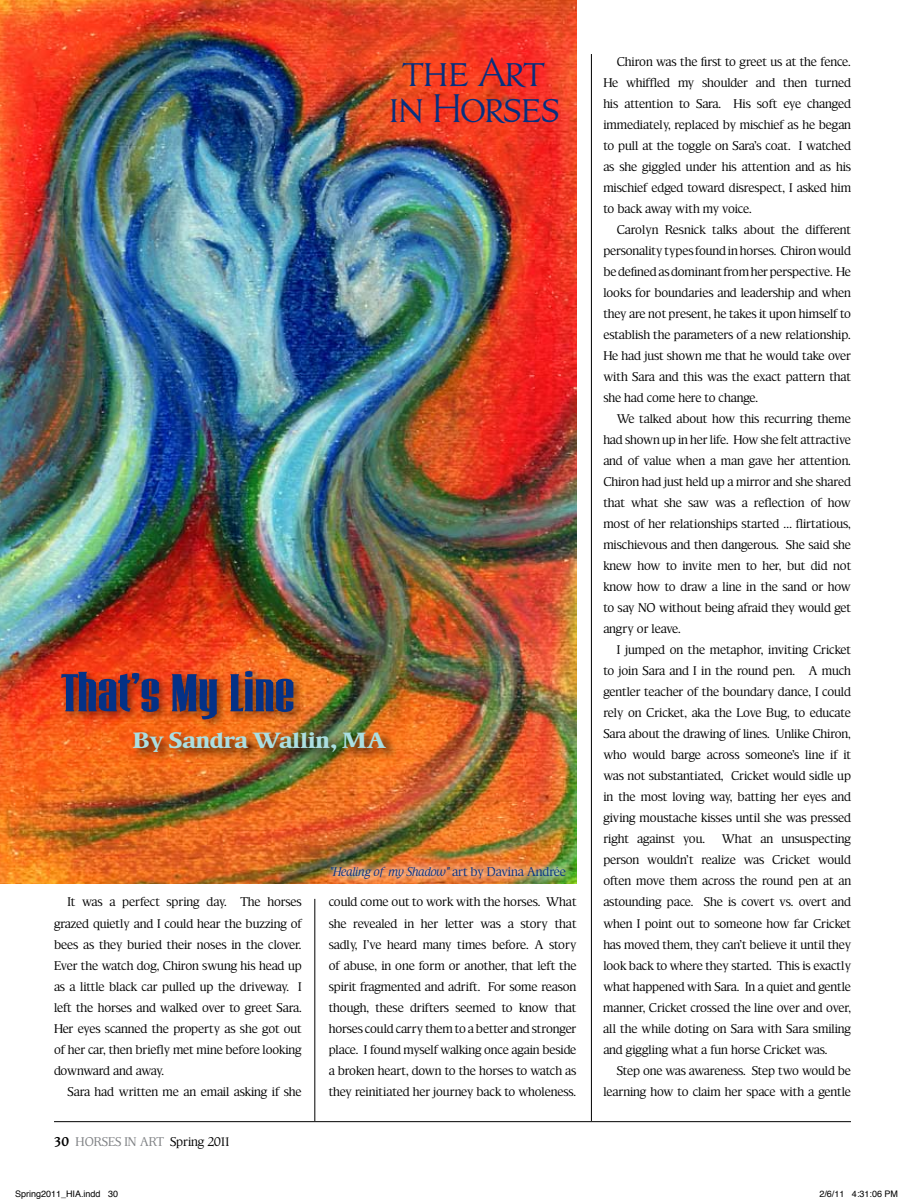
<style>
.page{position:relative;width:905px;height:1202px;background:#fff}
.page>*{position:absolute;margin:0;border:0;box-sizing:border-box;transform-origin:0 0}
.t1{font:54px "LHF Orchard Reg";color:#043186}
.t2{font:45px/36px "LHF Essendine Small Caps";color:#062f7f;text-align:center}
.t3{font:700 21px "TF Habitat Expanded";color:#acdfe2}
.t4{font:12px/21px "TF Habitat";color:#000}
.t5{font:italic 12px "TF Habitat";color:#043186}
.t6{font:12px "TF Habitat";color:#808285}
.t7{font:9px "Helvetica";color:#000}
.s1{font-style:inherit}
.s2{font-weight:600;color:#000}
.s3{color:#000}
.s4{font-style:normal}
</style>
<div class="page">
<hr style="left:591px;top:54px;width:1px;height:1066px;background:#000">
<hr style="left:54px;top:1121px;width:796px;height:1px;background:#000">
<img style="left:0;top:0;width:576px;height:883px">
<div style="left:57px;top:666px;width:247px;height:64px;background:#000;opacity:.5"></div>
<div style="left:130px;top:728px;width:268px;height:36px;background:#000;opacity:.75"></div>
<div style="left:319px;top:856px;width:254px;height:30px;background:#fff;opacity:.87"></div>
<hr style="left:314px;top:898px;width:1px;height:222px;background:#000">
<h2 class="t2" style="left:388px;top:54px;width:171px">the Art in Horses</h2>
<h1 class="t1" style="left:61px;top:664px;width:235px">That’s My Line</h1>
<h3 class="t3" style="left:133px;top:727px;width:255px">By Sandra Wallin, <span class="s1">MA</span></h3>
<p class="t4" style="left:54px;top:891px;width:249px">It was a perfect spring day. The horses grazed quietly and I could hear the buzzing of bees as they buried their noses in the clover.<br>Ever the watch dog, Chiron swung his head up as a little black car pulled up the driveway. I left the horses and walked over to greet Sara.<br>Her eyes scanned the property as she got out of her car, then briefly met mine before looking downward and away.<br>S ara had written me an email asking if she</p>
<p class="t6" style="left:54px;top:1134px;width:178px"><span class="s2">30</span> Horses in Art <span class="s3">Spring 2011</span></p>
<p class="t5" style="left:328px;top:865px;width:239px">"Healing of my Shadow" <span class="s4">art by Davina Andrée</span></p>
<p class="t4" style="left:328px;top:891px;width:249px;text-align:justify">could come out to work with the horses. What she revealed in her letter was a story that sadly, I’ve heard many times before. A story of abuse, in one form or another, that left the spirit fragmented and adrift. For some reason though, these drifters seemed to know that horses could carry them to a better and stronger place. I found myself walking once again beside a broken heart, down to the horses to watch as they reinitiated her journey back to wholeness.</p>
<p class="t4" style="left:603px;top:51px;width:249px;text-align:justify;text-indent:14px">Chiron was the first to greet us at the fence.<br>He whiffled my shoulder and then turned his attention to Sara. His soft eye changed immediately, replaced by mischief as he began to pull at the toggle on Sara’s coat. I watched as she giggled under his attention and as his mischief edged toward disrespect, I asked him to back away with my voice.</p>
<p class="t4" style="left:603px;top:219px;width:249px;text-align:justify;text-indent:14px">Carolyn Resnick talks about the different personality types found in horses. Chiron would be defined as dominant from her perspective. He looks for boundaries and leadership and when they are not present, he takes it upon himself to establish the parameters of a new relationship.<br>He had just shown me that he would take over with Sara and this was the exact pattern that she had come here to change.</p>
<p class="t4" style="left:603px;top:408px;width:249px;text-indent:14px">We talked about how this recurring theme had shown up in her life. How she felt attractive and of value when a man gave her attention.<br>Chiron had just held up a mirror and she shared that what she saw was a reflection of how most of her relationships started … flirtatious, mischievous and then dangerous. She said she knew how to invite men to her, but did not know how to draw a line in the sand or how to say NO without being afraid they would get angry or leave.<br>I jumped on the metaphor, inviting Cricket to join Sara and I in the round pen. A much gentler teacher of the boundary dance, I could rely on Cricket, aka the Love Bug, to educate Sara about the drawing of lines. Unlike Chiron, who would barge across someone’s line if it was not substantiated, Cricket would sidle up in the most loving way, batting her eyes and giving moustache kisses until she was pressed right against you.</p>
<p class="t4" style="left:603px;top:828px;width:249px;text-indent:119px">What an unsuspecting person wouldn’t realize was Cricket would often move them across the round pen at an astounding pace. She is covert vs. overt and when I point out to someone how far Cricket has moved them, they can’t believe it until they look back to where they started. This is exactly what happened with Sara. In a quiet and gentle manner, Cricket crossed the line over and over, all the while doting on Sara with Sara smiling and giggling what a fun horse Cricket was.<br>Step one was awareness. Step two would be learning how to claim her space with a gentle</p>
<p class="t7" style="left:15px;top:1187px;width:105px">Spring2011_HIA.indd 30</p>
<p class="t7" style="left:819px;top:1187px;width:80px">2/6/11 4:31:06 PM</p>
</div>
